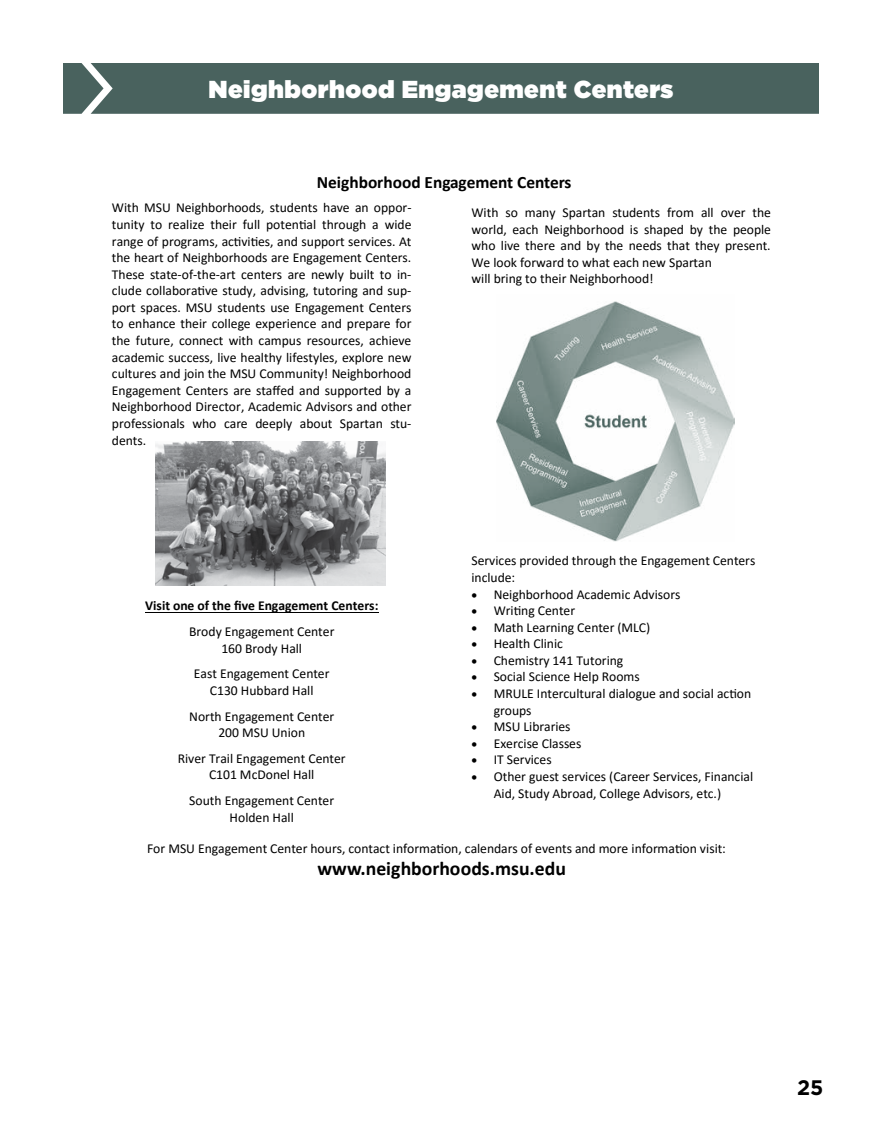
<style>
.page{position:relative;width:882px;height:1134px;background:#fff}
.page>*{position:absolute;margin:0;border:0;box-sizing:border-box;transform-origin:0 0}
.t1{font:900 24.5px "Gotham";letter-spacing:.02em;color:#fff}
.t2{font:700 21px "Gotham";color:#000}
.t3{font:700 19.78px "Calibri";color:#000}
.t4{font:700 17.32px "Calibri";color:#000}
.t5{font:13.65px/16.6px "Calibri";color:#000;text-align:center}
.t6{font:700 13.65px "Calibri";color:#000}
</style>
<div class="page">
<div style="left:63px;top:63px;width:756px;height:51px;background:#49625e"></div>
<hr style="left:145px;top:612px;width:233px;height:1px;background:#000">
<img style="left:156px;top:441px;width:230px;height:144px">
<img style="left:496px;top:301px;width:239px;height:241px">
<h1 class="t1" style="left:209px;top:71px;width:466px">Neighborhood Engagement Centers</h1>
<p class="t4" style="left:317px;top:170px;width:256px">Neighborhood Engagement Centers</p>
<p class="t5" style="left:112px;top:199px;width:301px;text-align:justify">With MSU Neighborhoods, students have an oppor&shy;tunity to realize their full potential through a wide range of programs, activities, and support services. At the heart of Neighborhoods are Engagement Centers.<br>These state-of-the-art centers are newly built to in&shy;clude collaborative study, advising, tutoring and sup&shy;port spaces. MSU students use Engagement Centers to enhance their college experience and prepare for the future, connect with campus resources, achieve academic success, live healthy lifestyles, explore new cultures and join the MSU Community! Neighborhood Engagement Centers are staffed and supported by a Neighborhood Director, Academic Advisors and other professionals who care deeply about Spartan stu&shy;dents.</p>
<p class="t5" style="left:471px;top:204px;width:301px;text-align:left">With so many Spartan students from all over the world, each Neighborhood is shaped by the people who live there and by the needs that they present.<br>We look forward to what each new Spartan<br>will bring to their Neighborhood!</p>
<p class="t6" style="left:145px;top:596px;width:235px">Visit one of the five Engagement Centers:</p>
<p class="t5" style="left:189px;top:623px;width:147px">Brody Engagement Center<br>160 Brody Hall</p>
<p class="t5" style="left:194px;top:665px;width:137px">East Engagement Center<br>C130 Hubbard Hall</p>
<p class="t5" style="left:189px;top:707px;width:146px">North Engagement Center<br>200 MSU Union</p>
<p class="t5" style="left:178px;top:750px;width:169px">River Trail Engagement Center<br>C101 McDonel Hall</p>
<p class="t5" style="left:189px;top:792px;width:146px">South Engagement Center<br>Holden Hall</p>
<p class="t5" style="left:471px;top:552px;width:285px;text-align:left">Services provided through the Engagement Centers include:</p>
<p class="t5" style="left:471px;top:585px;width:210px">• Neighborhood Academic Advisors</p>
<p class="t5" style="left:471px;top:602px;width:105px">• Writing Center</p>
<p class="t5" style="left:471px;top:618px;width:180px">• Math Learning Center (MLC)</p>
<p class="t5" style="left:471px;top:635px;width:93px">• Health Clinic</p>
<p class="t5" style="left:471px;top:652px;width:153px">• Chemistry 141 Tutoring</p>
<p class="t5" style="left:471px;top:668px;width:170px">• Social Science Help Rooms</p>
<p class="t5" style="left:494px;top:685px;width:259px;text-align:left;text-indent:-22px">• MRULE Intercultural dialogue and social action groups</p>
<p class="t5" style="left:471px;top:718px;width:101px">• MSU Libraries</p>
<p class="t5" style="left:471px;top:735px;width:111px">• Exercise Classes</p>
<p class="t5" style="left:471px;top:751px;width:82px">• IT Services</p>
<p class="t5" style="left:494px;top:768px;width:261px;text-align:left;text-indent:-22px">• Other guest services (Career Services, Financial<br>Aid, Study Abroad, College Advisors, etc.)</p>
<p class="t5" style="left:147px;top:839px;width:580px">For MSU Engagement Center hours, contact information, calendars of events and more information visit:</p>
<h3 class="t3" style="left:317px;top:855px;width:250px">www.neighborhoods.msu.edu</h3>
<h2 class="t2" style="left:797px;top:1074px;width:28px">25</h2>
</div>
